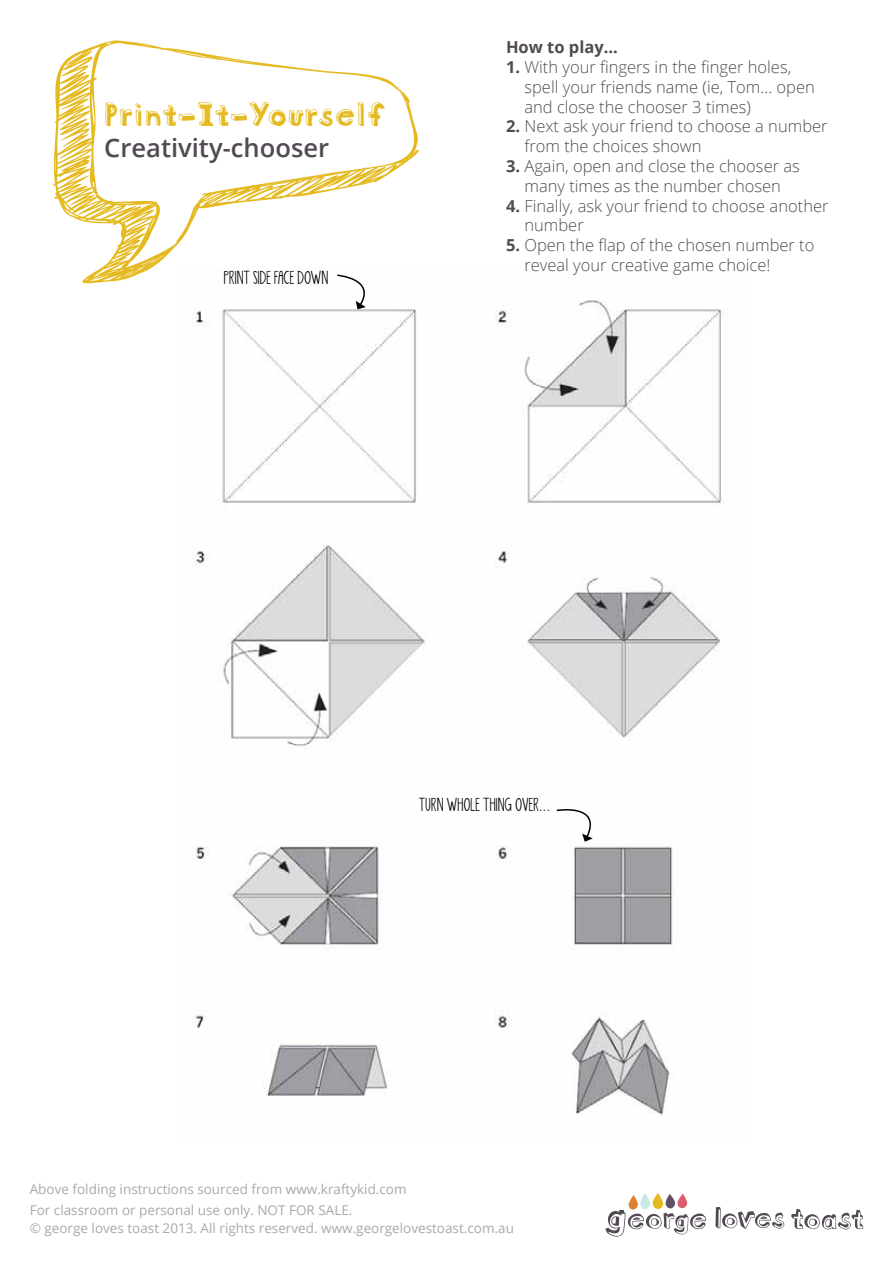
<style>
.page{position:relative;width:893px;height:1263px;background:#fff}
.page>*{position:absolute;margin:0;border:0;box-sizing:border-box;transform-origin:0 0}
.t1{font:31.5px "Blockhead OT Black Face";letter-spacing:.04em;color:#e5ba21}
.t2{font:600 25.5px "Open Sans";color:#524a53}
.t3{font:300 16.5px/19.8px "Open Sans";color:#524a53}
.t4{font:700 16.5px "Open Sans";color:#524a53}
.t5{font:15px "KG Skinny Latte";color:#000}
.t6{font:13.5px/18px "Open Sans";color:#a7a9ac}
.s1{font-weight:700}
</style>
<div class="page">
<img style="left:193px;top:300px;width:529px;height:816px">
<svg style="left:605px;top:1193px;width:101px;height:44px"></svg>
<svg style="left:715px;top:1207px;width:69px;height:22px"></svg>
<svg style="left:791px;top:1209px;width:72px;height:21px"></svg>
<svg style="left:52px;top:40px;width:367px;height:244px"></svg>
<svg style="left:336px;top:274px;width:40px;height:35px"></svg>
<svg style="left:555px;top:803px;width:47px;height:39px"></svg>
<h1 class="t1" style="left:104px;top:98px;width:281px">Print-It-Yourself</h1>
<h2 class="t2" style="left:104px;top:130px;width:226px">Creativity-chooser</h2>
<p class="t5" style="left:224px;top:268px;width:106px">PRINT SIDE FACE DOWN</p>
<p class="t4" style="left:506px;top:35px;width:113px">How to play...</p>
<p class="t3" style="left:524px;top:57px;width:292px;text-indent:-18px"><span class="s1">1.</span> With your fingers in the finger holes, spell your friends name (ie, Tom... open and close the chooser 3 times)</p>
<p class="t3" style="left:524px;top:116px;width:305px;text-indent:-18px"><span class="s1">2.</span> Next ask your friend to choose a number from the choices shown</p>
<p class="t3" style="left:506px;top:156px;width:295px;text-align:center"><span class="s1">3.</span> Again, open and close the chooser as many times as the number chosen</p>
<p class="t3" style="left:524px;top:195px;width:306px;text-indent:-18px"><span class="s1">4.</span> Finally, ask your friend to choose another number</p>
<p class="t3" style="left:524px;top:235px;width:292px;text-indent:-18px"><span class="s1">5.</span> Open the flap of the chosen number to reveal your creative game choice!</p>
<p class="t5" style="left:419px;top:795px;width:133px">TURN WHOLE THING OVER...</p>
<p class="t6" style="left:30px;top:1180px;width:378px">Above folding instructions sourced from www.kraftykid.com</p>
<p class="t6" style="left:30px;top:1201px;width:486px">For classroom or personal use only. NOT FOR SALE.<br>© george loves toast 2013. All rights reserved. www.georgelovestoast.com.au</p>
</div>
